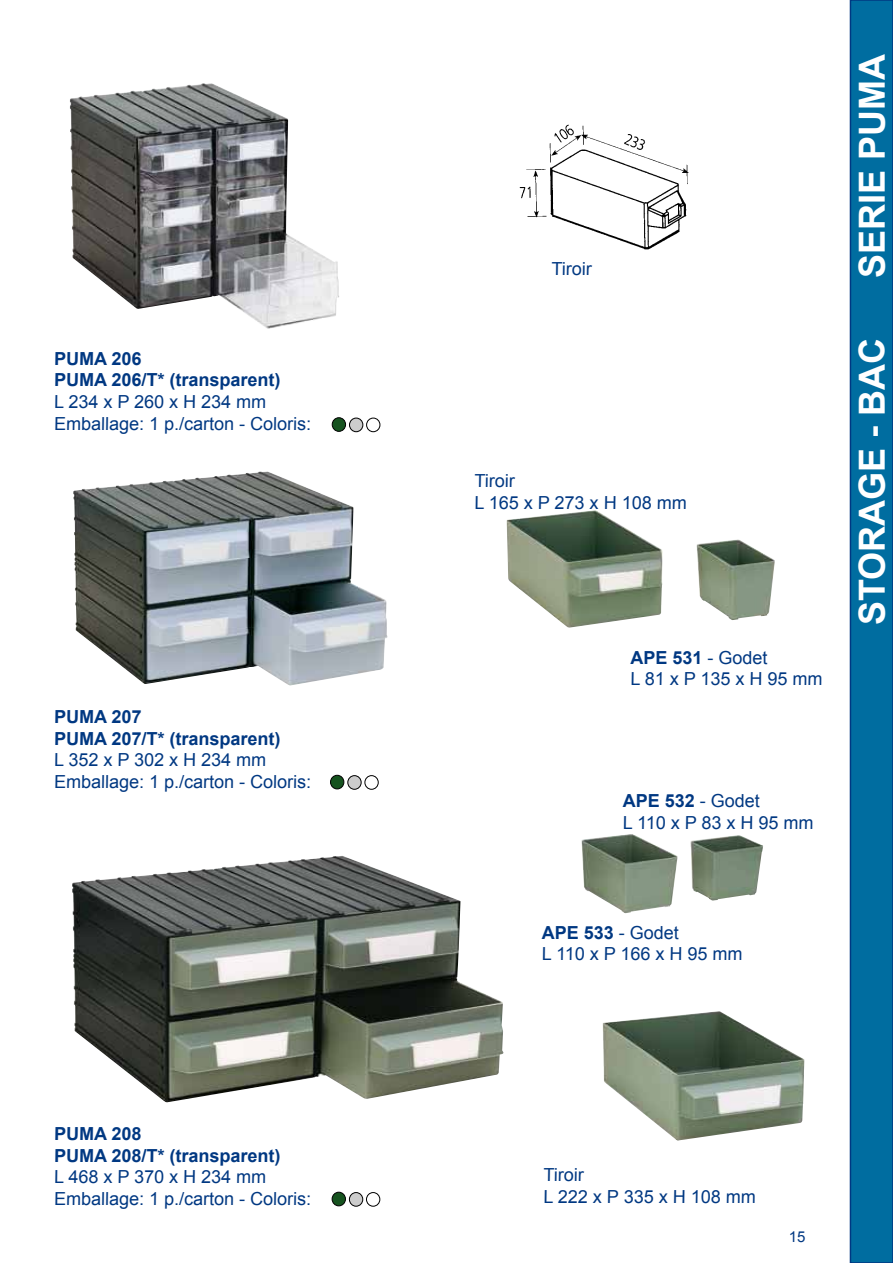
<style>
.page{position:relative;width:893px;height:1263px;background:#fff}
.page>*{position:absolute;margin:0;border:0;box-sizing:border-box;transform-origin:0 0}
.t1{font:700 36px "Arial";color:#fff}
.t2{font:18px/21.6px "Arial";color:#003882}
.t3{font:700 18px/21.6px "Arial";color:#003882}
.t4{font:15px "Arial";color:#003882}
.s1{font-weight:700}
</style>
<div class="page">
<div style="left:850px;top:0;width:43px;height:1263px;background:#006da0"></div>
<div style="left:850px;top:0;width:43px;height:1263px;border:2px solid #003882"></div>
<img style="left:70px;top:83px;width:269px;height:246px">
<img style="left:73px;top:471px;width:315px;height:215px">
<img style="left:72px;top:856px;width:432px;height:247px">
<img style="left:506px;top:510px;width:269px;height:118px">
<img style="left:602px;top:1011px;width:202px;height:130px">
<img style="left:519px;top:124px;width:170px;height:126px">
<img style="left:581px;top:834px;width:182px;height:79px">
<div style="left:330px;top:775px;width:14px;height:14px;background:#16531f;border-radius:50%"></div>
<div style="left:330px;top:775px;width:14px;height:14px;border:1px solid #000;border-radius:50%"></div>
<div style="left:348px;top:776px;width:13px;height:13px;background:#ccc;border-radius:50%"></div>
<div style="left:348px;top:775px;width:13px;height:14px;border:1px solid #000;border-radius:50%"></div>
<div style="left:365px;top:775px;width:13px;height:14px;border:1px solid #000;border-radius:50%"></div>
<div style="left:332px;top:1192px;width:13px;height:14px;background:#16531f;border-radius:50%"></div>
<div style="left:332px;top:1192px;width:14px;height:14px;border:1px solid #000;border-radius:50%"></div>
<div style="left:349px;top:1192px;width:14px;height:14px;background:#ccc;border-radius:50%"></div>
<div style="left:349px;top:1192px;width:14px;height:14px;border:1px solid #000;border-radius:50%"></div>
<div style="left:366px;top:1192px;width:14px;height:14px;border:1px solid #000;border-radius:50%"></div>
<div style="left:332px;top:418px;width:14px;height:13px;background:#16531f;border-radius:50%"></div>
<div style="left:332px;top:417px;width:14px;height:15px;border:1px solid #000;border-radius:50%"></div>
<div style="left:349px;top:418px;width:14px;height:14px;background:#ccc;border-radius:50%"></div>
<div style="left:349px;top:418px;width:14px;height:14px;border:1px solid #000;border-radius:50%"></div>
<div style="left:366px;top:418px;width:14px;height:14px;border:1px solid #000;border-radius:50%"></div>
<p class="t3" style="left:54px;top:348px;width:228px">PU MA 206<br>PU MA 206/T* (transparent)</p>
<p class="t2" style="left:54px;top:391px;width:259px">L 234 x P 260 x H 234 mm<br>Emballage: 1 p./carton - Coloris:</p>
<p class="t3" style="left:54px;top:707px;width:228px">PU MA 207<br>PU MA 207/T* (transparent)</p>
<p class="t2" style="left:54px;top:749px;width:259px">L 352 x P 302 x H 234 mm<br>Emballage: 1 p./carton - Coloris:</p>
<p class="t3" style="left:54px;top:1123px;width:228px">PU MA 208<br>PU MA 208/T* (transparent)</p>
<p class="t2" style="left:54px;top:1166px;width:259px">L 468 x P 370 x H 234 mm<br>Emballage: 1 p./carton - Coloris:</p>
<p class="t2" style="left:551px;top:258px;width:42px">Tiroir</p>
<p class="t2" style="left:475px;top:470px;width:214px">Tiroir<br>L 165 x P 273 x H 108 mm</p>
<p class="t2" style="left:630px;top:647px;width:194px"><span class="s1">APE 531</span> - Godet<br>L 81 x P 135 x H 95 mm</p>
<h1 class="t1" style="left:848px;top:278px;width:225px;rotate:-90deg">SERIE PUMA</h1>
<h1 class="t1" style="left:848px;top:625px;width:287px;rotate:-90deg">STORAGE - BAC</h1>
<p class="t2" style="left:623px;top:790px;width:193px"><span class="s1">APE 532</span> - Godet<br>L 110 x P 83 x H 95 mm</p>
<p class="t2" style="left:542px;top:921px;width:203px"><span class="s1">APE 533</span> - Godet<br>L 110 x P 166 x H 95 mm</p>
<p class="t2" style="left:544px;top:1164px;width:214px">Tiroir<br>L 222 x P 335 x H 108 mm</p>
<p class="t4" style="left:789px;top:1227px;width:18px">15</p>
</div>
